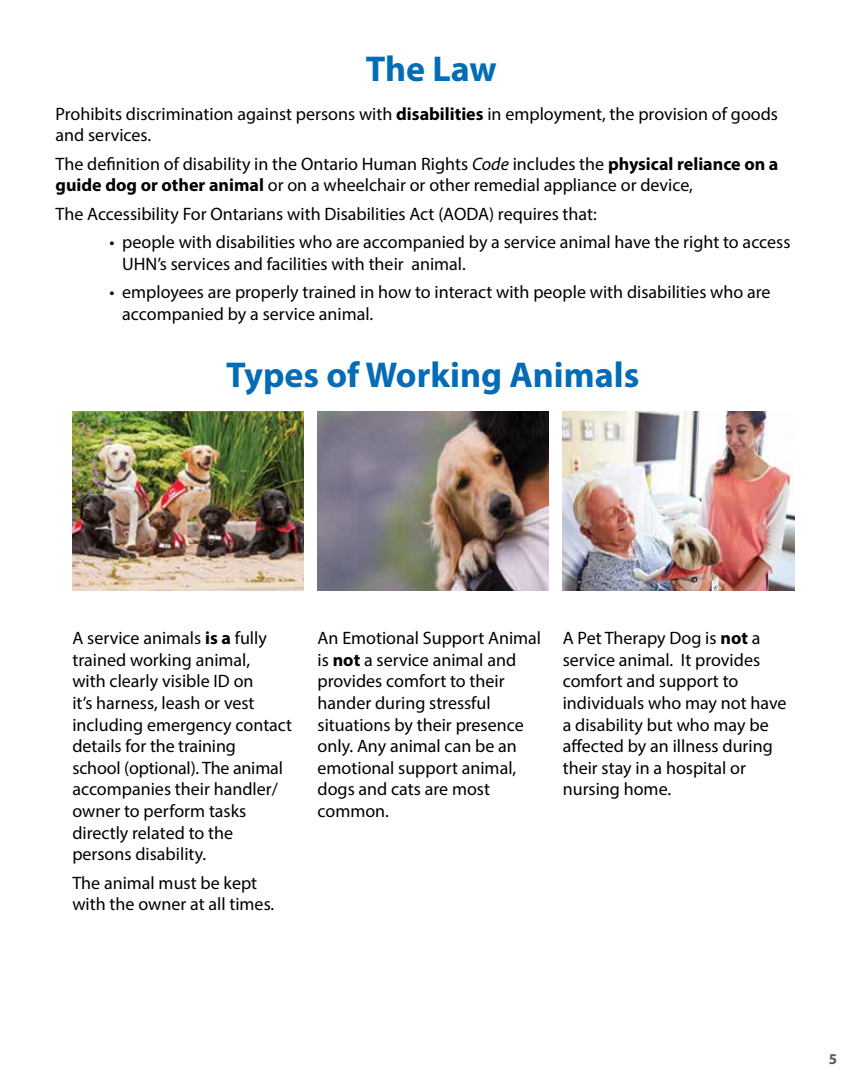
<style>
.page{position:relative;width:864px;height:1080px;background:#fff}
.page>*{position:absolute;margin:0;border:0;box-sizing:border-box;transform-origin:0 0}
.t1{font:700 36px "Myriad Pro";color:#036cb6}
.t2{font:18px/21.6px "Myriad Pro";color:#000}
.t3{font:700 15px "Myriad Pro";color:#58595b}
.s1{font-weight:700}
.s2{font-style:italic}
</style>
<div class="page">
<img style="left:72px;top:411px;width:232px;height:180px">
<img style="left:318px;top:411px;width:231px;height:180px">
<img style="left:563px;top:411px;width:231px;height:180px">
<h1 class="t1" style="left:366px;top:46px;width:133px">The Law</h1>
<p class="t2" style="left:56px;top:103px;width:724px">Prohibits discrimination against persons with <span class="s1">disabilities</span> in employment, the provision of goods and services.</p>
<p class="t2" style="left:56px;top:153px;width:724px">The definition of disability in the Ontario Human Rights <span class="s2">Code</span> includes the <span class="s1">physical reliance on a guide dog or other animal</span> or on a wheelchair or other remedial appliance or device,</p>
<p class="t2" style="left:56px;top:203px;width:543px">The Accessibility For Ontarians with Disabilities Act (AODA) requires that:</p>
<p class="t2" style="left:122px;top:231px;width:670px;text-indent:-13px">• people with disabilities who are accompanied by a service animal have the right to access<br>UHN’s services and facilities with their animal.</p>
<p class="t2" style="left:122px;top:281px;width:650px;text-indent:-13px">• employees are properly trained in how to interact with people with disabilities who are accompanied by a service animal.</p>
<h1 class="t1" style="left:226px;top:351px;width:415px">Types of Working Animals</h1>
<p class="t2" style="left:72px;top:627px;width:221px">A service animals <span class="s1">is a</span> fully trained working animal,<br>with clearly visible ID on<br>it’s harness, leash or vest including emergency contact details for the training<br>school (optional). The animal accompanies their handler/ owner to perform tasks directly related to the persons disability.</p>
<p class="t2" style="left:72px;top:872px;width:203px">The animal must be kept with the owner at all times.</p>
<p class="t2" style="left:318px;top:627px;width:225px">An Emotional Support Animal is <span class="s1">not</span> a service animal and provides comfort to their hander during stressful situations by their presence only. Any animal can be an emotional support animal, dogs and cats are most common.</p>
<p class="t2" style="left:563px;top:627px;width:225px">A Pet Therapy Dog is <span class="s1">not</span> a service animal. It provides comfort and support to individuals who may not have a disability but who may be affected by an illness during their stay in a hospital or nursing home.</p>
<p class="t3" style="left:829px;top:1049px;width:10px">5</p>
</div>
